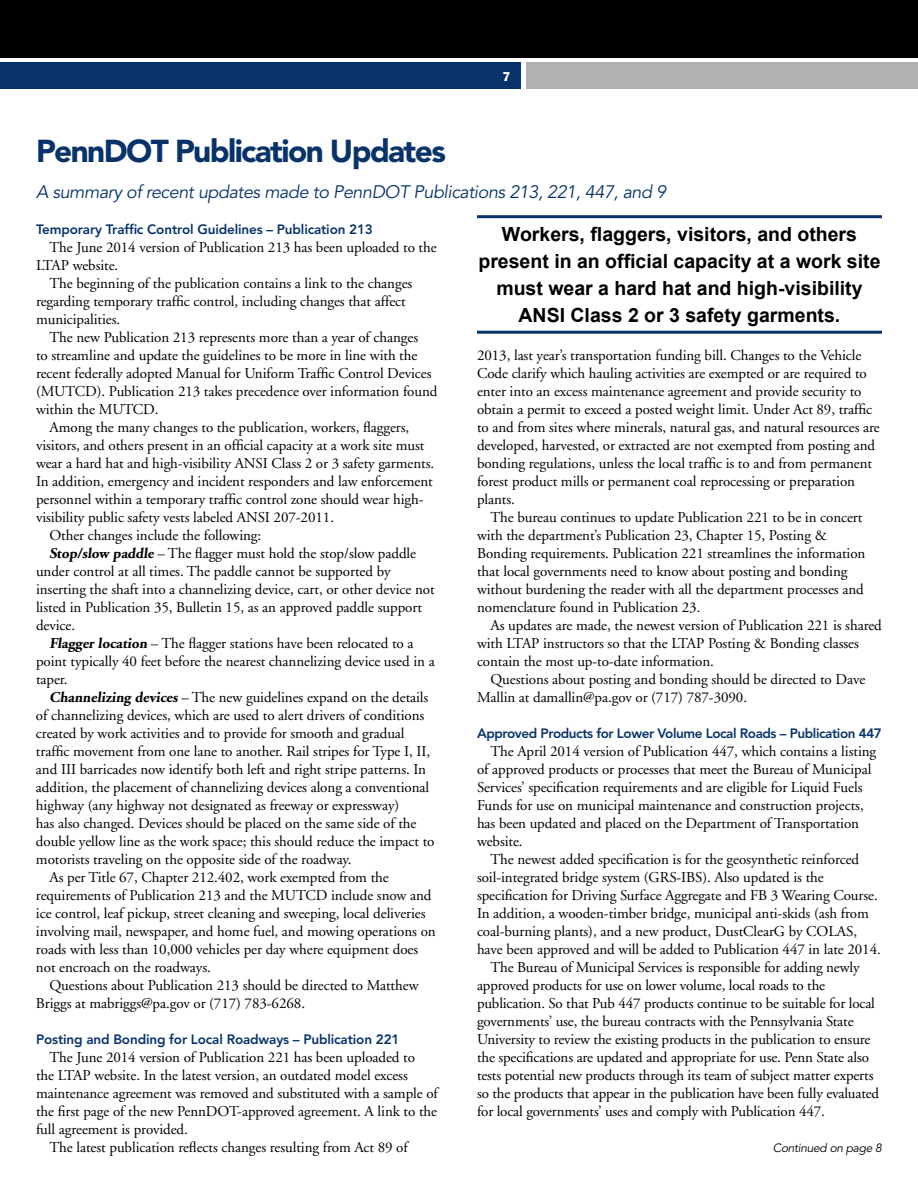
<style>
.page{position:relative;width:918px;height:1188px;background:#fff}
.page>*{position:absolute;margin:0;border:0;box-sizing:border-box;transform-origin:0 0}
.t1{font:900 31.5px "Avenir";letter-spacing:-.05em;color:#08336a}
.t2{font:700 19.5px/27px "Arial";color:#000;text-align:center}
.t3{font:italic 18px "Avenir";letter-spacing:-.025em;color:#08336a}
.t4{font:15px/18px "Adobe Garamond";letter-spacing:-.005em;color:#000}
.t5{font:800 13.5px "Avenir";letter-spacing:-.01em;color:#08336a}
.t6{font:800 13.5px "Avenir";letter-spacing:-.03em;color:#08336a}
.t7{font:13.5px "Franklin Gothic EF";color:#fff}
.t8{font:italic 12px "Avenir";letter-spacing:-.025em;color:#000}
.s1{font-weight:700}
</style>
<div class="page">
<div style="left:0;top:0;width:918px;height:58px;background:#000"></div>
<div style="left:0;top:62px;width:520px;height:27px;background:#08336a"></div>
<div style="left:526px;top:62px;width:392px;height:27px;background:#b1b1b2"></div>
<hr style="left:477px;top:215px;width:405px;height:3px;background:#08336a">
<hr style="left:477px;top:331px;width:405px;height:3px;background:#08336a">
<p class="t7" style="left:503px;top:68px;width:10px">7</p>
<h1 class="t1" style="left:36px;top:132px;width:411px">PennDOT Publication Updates</h1>
<p class="t3" style="left:36px;top:181px;width:632px">A summary of recent updates made to PennDOT Publications 213, 221, 447, and 9</p>
<p class="t5" style="left:36px;top:221px;width:338px">Temporary Traffic Control Guidelines – Publication 213</p>
<p class="t4" style="left:50px;top:239px;width:389px">The June 2014 version of Publication 213 has been uploaded to the</p>
<p class="t4" style="left:36px;top:257px;width:84px">LTAP website.</p>
<p class="t4" style="left:50px;top:275px;width:364px">The beginning of the publication contains a link to the changes</p>
<p class="t4" style="left:36px;top:293px;width:371px">regarding temporary traffic control, including changes that affect</p>
<p class="t4" style="left:36px;top:311px;width:86px">municipalities.</p>
<p class="t4" style="left:50px;top:329px;width:370px">The new Publication 213 represents more than a year of changes</p>
<p class="t4" style="left:36px;top:347px;width:383px">to streamline and update the guidelines to be more in line with the</p>
<p class="t4" style="left:36px;top:365px;width:397px">recent federally adopted Manual for Uniform Traffic Control Devices</p>
<p class="t4" style="left:36px;top:383px;width:403px">(MUTCD). Publication 213 takes precedence over information found</p>
<p class="t4" style="left:36px;top:401px;width:124px">within the MUTCD.</p>
<p class="t4" style="left:50px;top:419px;width:361px">Among the many changes to the publication, workers, flaggers,</p>
<p class="t4" style="left:36px;top:437px;width:390px">visitors, and others present in an official capacity at a work site must</p>
<p class="t4" style="left:36px;top:455px;width:400px">wear a hard hat and high-visibility ANSI Class 2 or 3 safety garments.</p>
<p class="t4" style="left:36px;top:473px;width:398px">In addition, emergency and incident responders and law enforcement</p>
<p class="t4" style="left:36px;top:491px;width:389px">personnel within a temporary traffic control zone should wear high-</p>
<p class="t4" style="left:36px;top:509px;width:300px">visibility public safety vests labeled ANSI 207-2011.</p>
<p class="t4" style="left:50px;top:527px;width:213px">Other changes include the following:</p>
<p class="t4" style="left:50px;top:545px;width:368px"><span class="s1">Stop/slow paddle</span> – The flagger must hold the stop/slow paddle</p>
<p class="t4" style="left:36px;top:563px;width:356px">under control at all times. The paddle cannot be supported by</p>
<p class="t4" style="left:36px;top:581px;width:400px">inserting the shaft into a channelizing device, cart, or other device not</p>
<p class="t4" style="left:36px;top:599px;width:388px">listed in Publication 35, Bulletin 15, as an approved paddle support</p>
<p class="t4" style="left:36px;top:617px;width:41px">device.</p>
<p class="t4" style="left:50px;top:635px;width:365px"><span class="s1">Flagger location</span> – The flagger stations have been relocated to a</p>
<p class="t4" style="left:36px;top:653px;width:400px">point typically 40 feet before the nearest channelizing device used in a</p>
<p class="t4" style="left:36px;top:671px;width:33px">taper.</p>
<p class="t4" style="left:50px;top:689px;width:380px"><span class="s1">Channelizing devices</span> – The new guidelines expand on the details</p>
<p class="t4" style="left:36px;top:707px;width:390px">of channelizing devices, which are used to alert drivers of conditions</p>
<p class="t4" style="left:36px;top:725px;width:370px">created by work activities and to provide for smooth and gradual</p>
<p class="t4" style="left:36px;top:743px;width:396px">traffic movement from one lane to another. Rail stripes for Type I, II,</p>
<p class="t4" style="left:36px;top:761px;width:392px">and III barricades now identify both left and right stripe patterns. In</p>
<p class="t4" style="left:36px;top:779px;width:395px">addition, the placement of channelizing devices along a conventional</p>
<p class="t4" style="left:36px;top:797px;width:365px">highway (any highway not designated as freeway or expressway)</p>
<p class="t4" style="left:36px;top:815px;width:382px">has also changed. Devices should be placed on the same side of the</p>
<p class="t4" style="left:36px;top:833px;width:400px">double yellow line as the work space; this should reduce the impact to</p>
<p class="t4" style="left:36px;top:851px;width:317px">motorists traveling on the opposite side of the roadway.</p>
<p class="t4" style="left:49px;top:869px;width:341px">As per Title 67, Chapter 212.402, work exempted from the</p>
<p class="t4" style="left:36px;top:887px;width:397px">requirements of Publication 213 and the MUTCD include snow and</p>
<p class="t4" style="left:36px;top:905px;width:391px">ice control, leaf pickup, street cleaning and sweeping, local deliveries</p>
<p class="t4" style="left:36px;top:923px;width:401px">involving mail, newspaper, and home fuel, and mowing operations on</p>
<p class="t4" style="left:36px;top:941px;width:384px">roads with less than 10,000 vehicles per day where equipment does</p>
<p class="t4" style="left:36px;top:959px;width:176px">not encroach on the roadways.</p>
<p class="t4" style="left:49px;top:977px;width:371px">Questions about Publication 213 should be directed to Matthew</p>
<p class="t4" style="left:36px;top:995px;width:271px">Briggs at mabriggs@pa.gov or (717) 783-6268.</p>
<p class="t5" style="left:36px;top:1031px;width:365px">Posting and Bonding for Local Roadways – Publication 221</p>
<p class="t4" style="left:50px;top:1049px;width:367px">The June 2014 version of Publication 221 has been uploaded to</p>
<p class="t4" style="left:36px;top:1067px;width:373px">the LTAP website. In the latest version, an outdated model excess</p>
<p class="t4" style="left:36px;top:1085px;width:403px">maintenance agreement was removed and substituted with a sample of</p>
<p class="t4" style="left:36px;top:1103px;width:403px">the first page of the new PennDOT-approved agreement. A link to the</p>
<p class="t4" style="left:36px;top:1121px;width:153px">full agreement is provided.</p>
<p class="t4" style="left:50px;top:1139px;width:360px">The latest publication reflects changes resulting from Act 89 of</p>
<h2 class="t2" style="left:478px;top:221px;width:404px">Workers, flaggers, visitors, and others present in an official capacity at a work site must wear a hard hat and high-visibility ANSI Class 2 or 3 safety garments.</h2>
<p class="t4" style="left:477px;top:347px;width:404px">2013, last year’s transportation funding bill. Changes to the Vehicle Code clarify which hauling activities are exempted or are required to enter into an excess maintenance agreement and provide security to obtain a permit to exceed a posted weight limit. Under Act 89, traffic to and from sites where minerals, natural gas, and natural resources are developed, harvested, or extracted are not exempted from posting and bonding regulations, unless the local traffic is to and from permanent forest product mills or permanent coal reprocessing or preparation plants.</p>
<p class="t4" style="left:477px;top:509px;width:390px;text-indent:14px">The bureau continues to update Publication 221 to be in concert with the department’s Publication 23, Chapter 15, Posting &amp; Bonding requirements. Publication 221 streamlines the information that local governments need to know about posting and bonding without burdening the reader with all the department processes and nomenclature found in Publication 23.</p>
<p class="t4" style="left:477px;top:617px;width:406px;text-indent:14px">As updates are made, the newest version of Publication 221 is shared with LTAP instructors so that the LTAP Posting &amp; Bonding classes contain the most up-to-date information.</p>
<p class="t4" style="left:477px;top:671px;width:390px;text-indent:14px">Questions about posting and bonding should be directed to Dave<br>Mallin at damallin@pa.gov or (717) 787-3090.</p>
<p class="t6" style="left:477px;top:725px;width:406px">Approved Products for Lower Volume Local Roads – Publication 447</p>
<p class="t4" style="left:477px;top:743px;width:401px;text-indent:14px">The April 2014 version of Publication 447, which contains a listing of approved products or processes that meet the Bureau of Municipal Services’ specification requirements and are eligible for Liquid Fuels Funds for use on municipal maintenance and construction projects, has been updated and placed on the Department of Transportation website.</p>
<p class="t4" style="left:490px;top:851px;width:370px">The newest added specification is for the geosynthetic reinforced</p>
<p class="t4" style="left:477px;top:869px;width:348px">soil-integrated bridge system (GRS-IBS). Also updated is the</p>
<p class="t4" style="left:477px;top:887px;width:402px">specification for Driving Surface Aggregate and FB 3 Wearing Course.</p>
<p class="t4" style="left:477px;top:905px;width:394px">In addition, a wooden-timber bridge, municipal anti-skids (ash from</p>
<p class="t4" style="left:477px;top:923px;width:382px">coal-burning plants), and a new product, DustClearG by COLAS,</p>
<p class="t4" style="left:477px;top:941px;width:405px">have been approved and will be added to Publication 447 in late 2014.</p>
<p class="t4" style="left:490px;top:959px;width:371px">The Bureau of Municipal Services is responsible for adding newly</p>
<p class="t4" style="left:477px;top:977px;width:350px">approved products for use on lower volume, local roads to the</p>
<p class="t4" style="left:477px;top:995px;width:400px">publication. So that Pub 447 products continue to be suitable for local</p>
<p class="t4" style="left:477px;top:1013px;width:378px">governments’ use, the bureau contracts with the Pennsylvania State</p>
<p class="t4" style="left:477px;top:1031px;width:395px">University to review the existing products in the publication to ensure</p>
<p class="t4" style="left:477px;top:1049px;width:394px">the specifications are updated and appropriate for use. Penn State also</p>
<p class="t4" style="left:477px;top:1067px;width:398px">tests potential new products through its team of subject matter experts</p>
<p class="t4" style="left:477px;top:1085px;width:404px">so the products that appear in the publication have been fully evaluated</p>
<p class="t4" style="left:477px;top:1103px;width:350px">for local governments’ uses and comply with Publication 447.</p>
<p class="t8" style="left:773px;top:1141px;width:111px">Continued on page 8</p>
</div>
